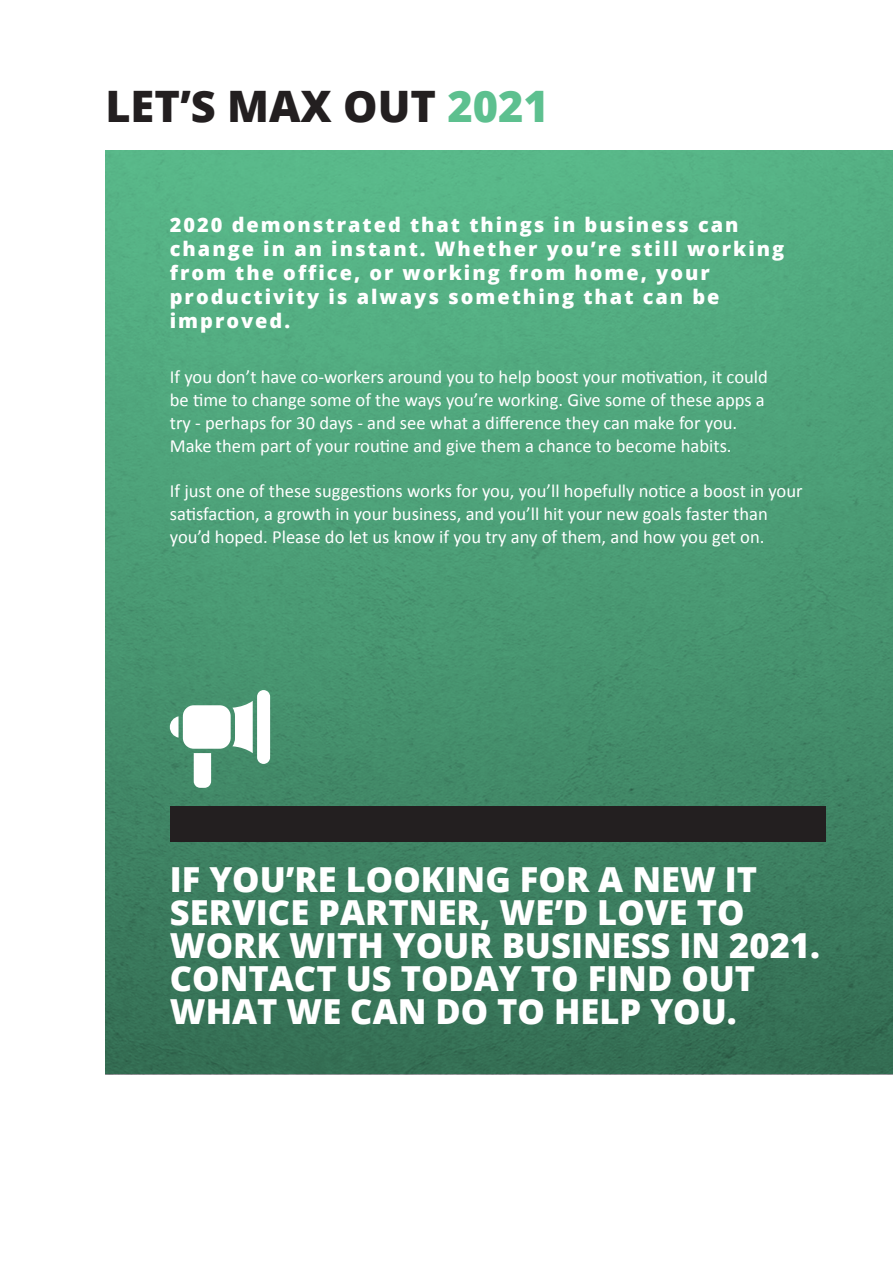
<style>
.page{position:relative;width:893px;height:1263px;background:#fff}
.page>*{position:absolute;margin:0;border:0;box-sizing:border-box;transform-origin:0 0}
.t1{font:800 43.35px "Open Sans";color:#231f20}
.t2{font:800 34.5px/32.8px "Open Sans";color:#fff}
.t3{font:800 19.95px/24px "Open Sans";letter-spacing:.1em;color:#fff}
.t4{font:18.6px/22.8px "Calibri";color:#fff}
.s1{color:#5dc08f}
</style>
<div class="page">
<div style="left:105px;top:150px;width:788px;height:924px;background:linear-gradient(to bottom,#5abb8c,#356f55)"></div>
<div style="left:170px;top:806px;width:655px;height:35px;background:#231f20"></div>
<div style="left:183px;top:705px;width:48px;height:44px;background:#fff;border-radius:11px"></div>
<svg style="left:232px;top:701px;width:21px;height:52px"></svg>
<div style="left:257px;top:690px;width:13px;height:74px;background:#fff;border-radius:7px"></div>
<svg style="left:194px;top:753px;width:17px;height:35px"></svg>
<svg style="left:170px;top:716px;width:9px;height:22px"></svg>
<h1 class="t1" style="left:105px;top:74px;width:445px">LET’S MAX OUT <span class="s1">2021</span></h1>
<p class="t3" style="left:170px;top:211px;width:616px">2020 demonstrated that things in business can change in an instant. Whether you’re still working from the office, or working from home, your productivity is always something that can be improved.</p>
<p class="t4" style="left:170px;top:366px;width:600px">If you don’t have co-workers around you to help boost your motivation, it could be time to change some of the ways you’re working. Give some of these apps a try - perhaps for 30 days - and see what a difference they can make for you.<br>Make them part of your routine and give them a chance to become habits.</p>
<p class="t4" style="left:170px;top:480px;width:634px">If just one of these suggestions works for you, you’ll hopefully notice a boost in your satisfaction, a growth in your business, and you’ll hit your new goals faster than you’d hoped. Please do let us know if you try any of them, and how you get on.</p>
<h2 class="t2" style="left:170px;top:862px;width:652px">IF YOU’RE LOOKING FOR A NEW IT<br>SERVICE PARTNER, WE’D LOVE TO<br>WORK WITH YOUR BUSINESS IN 2021.<br>CONTACT US TODAY TO FIND OUT<br>WHAT WE CAN DO TO HELP YOU.</h2>
</div>
